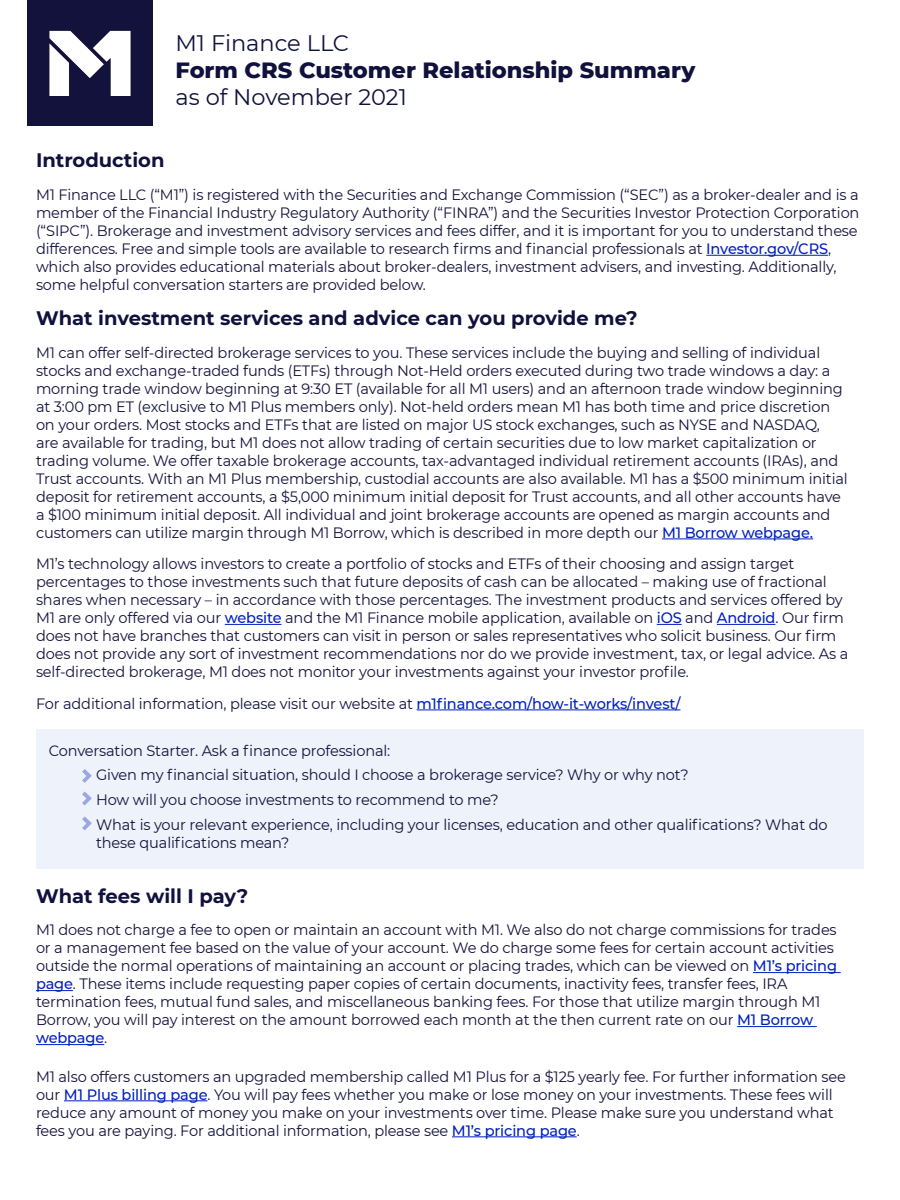
<style>
.page{position:relative;width:900px;height:1200px;background:#fff}
.page>*{position:absolute;margin:0;border:0;box-sizing:border-box;transform-origin:0 0}
.t1{font:800 22.5px/27px "Montserrat";color:#10113c}
.t2{font:700 19.5px "Montserrat";color:#10113c}
.t3{font:15px/18px "Montserrat";letter-spacing:-.01em;color:#12123d}
.s1{font-weight:400}
.s2{font-weight:500;color:#0020bd}
</style>
<div class="page">
<hr style="left:706px;top:255px;width:122px;height:1px;background:#0020bd">
<hr style="left:662px;top:539px;width:151px;height:1px;background:#0020bd">
<hr style="left:225px;top:624px;width:56px;height:1px;background:#0020bd">
<svg style="left:657px;top:624px;width:25px;height:1px"></svg>
<hr style="left:717px;top:624px;width:58px;height:1px;background:#0020bd">
<hr style="left:417px;top:710px;width:263px;height:1px;background:#0020bd">
<hr style="left:753px;top:972px;width:88px;height:1px;background:#0020bd">
<hr style="left:36px;top:990px;width:37px;height:1px;background:#0020bd">
<hr style="left:737px;top:1026px;width:80px;height:1px;background:#0020bd">
<hr style="left:36px;top:1044px;width:68px;height:1px;background:#0020bd">
<hr style="left:64px;top:1100px;width:143px;height:1px;background:#0020bd">
<hr style="left:452px;top:1136px;width:125px;height:1px;background:#0020bd">
<div style="left:27px;top:0;width:126px;height:126px;background:#12123d"></div>
<img style="left:49px;top:30px;width:82px;height:66px">
<div style="left:36px;top:729px;width:828px;height:139px;background:#eef2fa"></div>
<svg style="left:82px;top:769px;width:10px;height:14px"></svg>
<svg style="left:82px;top:792px;width:10px;height:14px"></svg>
<svg style="left:82px;top:816px;width:10px;height:14px"></svg>
<p class="t1" style="left:176px;top:29px;width:521px"><span class="s1">M1 Finance LLC<br></span>Form CRS Customer Relationship Summary <span class="s1">as of November 2021</span></p>
<p class="t2" style="left:36px;top:147px;width:130px">Introduction</p>
<p class="t3" style="left:36px;top:185px;width:825px">M1 Finance LLC (“M1”) is registered with the Securities and Exchange Commission (“SEC”) as a broker-dealer and is a member of the Financial Industry Regulatory Authority (“FINRA”) and the Securities Investor Protection Corporation (“SIPC”). Brokerage and investment advisory services and fees differ, and it is important for you to understand these differences. Free and simple tools are available to research firms and financial professionals at <span class="s2">Investor.gov/CRS</span>, which also provides educational materials about broker-dealers, investment advisers, and investing. Additionally, some helpful conversation starters are provided below.</p>
<p class="t2" style="left:36px;top:304px;width:603px">What investment services and advice can you provide me?</p>
<p class="t3" style="left:36px;top:343px;width:813px">M1 can offer self-directed brokerage services to you. These services include the buying and selling of individual stocks and exchange-traded funds (ETFs) through Not-Held orders executed during two trade windows a day: a morning trade window beginning at 9:30 ET (available for all M1 users) and an afternoon trade window beginning at 3:00 pm ET (exclusive to M1 Plus members only). Not-held orders mean M1 has both time and price discretion on your orders. Most stocks and ETFs that are listed on major US stock exchanges, such as NYSE and NASDAQ,<br>are available for trading, but M1 does not allow trading of certain securities due to low market capitalization or trading volume. We offer taxable brokerage accounts, tax-advantaged individual retirement accounts (IRAs), and Trust accounts. With an M1 Plus membership, custodial accounts are also available. M1 has a $500 minimum initial deposit for retirement accounts, a $5,000 minimum initial deposit for Trust accounts, and all other accounts have a $100 minimum initial deposit. All individual and joint brokerage accounts are opened as margin accounts and customers can utilize margin through M1 Borrow, which is described in more depth our <span class="s2">M1 Borrow webpage.</span></p>
<p class="t3" style="left:36px;top:554px;width:814px">M1’s technology allows investors to create a portfolio of stocks and ETFs of their choosing and assign target percentages to those investments such that future deposits of cash can be allocated – making use of fractional shares when necessary – in accordance with those percentages. The investment products and services offered by M1 are only offered via our <span class="s2">website</span> and the M1 Finance mobile application, available on <span class="s2">iOS</span> and <span class="s2">Android</span>. Our firm does not have branches that customers can visit in person or sales representatives who solicit business. Our firm does not provide any sort of investment recommendations nor do we provide investment, tax, or legal advice. As a self-directed brokerage, M1 does not monitor your investments against your investor profile.</p>
<p class="t3" style="left:36px;top:694px;width:646px">For additional information, please visit our website at <span class="s2">m1finance.com/how-it-works/invest/</span></p>
<p class="t3" style="left:49px;top:741px;width:343px">Conversation Starter. Ask a finance professional:</p>
<p class="t3" style="left:96px;top:766px;width:594px">Given my financial situation, should I choose a brokerage service? Why or why not?</p>
<p class="t3" style="left:96px;top:790px;width:404px">How will you choose investments to recommend to me?</p>
<p class="t3" style="left:96px;top:815px;width:733px">What is your relevant experience, including your licenses, education and other qualifications? What do these qualifications mean?</p>
<p class="t2" style="left:36px;top:882px;width:214px">What fees will I pay?</p>
<p class="t3" style="left:36px;top:921px;width:803px">M1 does not charge a fee to open or maintain an account with M1. We also do not charge commissions for trades or a management fee based on the value of your account. We do charge some fees for certain account activities outside the normal operations of maintaining an account or placing trades, which can be viewed on <span class="s2">M1’s pricing page</span>. These items include requesting paper copies of certain documents, inactivity fees, transfer fees, IRA termination fees, mutual fund sales, and miscellaneous banking fees. For those that utilize margin through M1<br>Borrow, you will pay interest on the amount borrowed each month at the then current rate on our <span class="s2">M1 Borrow webpage</span>.</p>
<p class="t3" style="left:36px;top:1067px;width:811px">M1 also offers customers an upgraded membership called M1 Plus for a $125 yearly fee. For further information see our <span class="s2">M1 Plus billing page</span>. You will pay fees whether you make or lose money on your investments. These fees will reduce any amount of money you make on your investments over time. Please make sure you understand what fees you are paying. For additional information, please see <span class="s2">M1’s pricing page</span>.</p>
</div>
